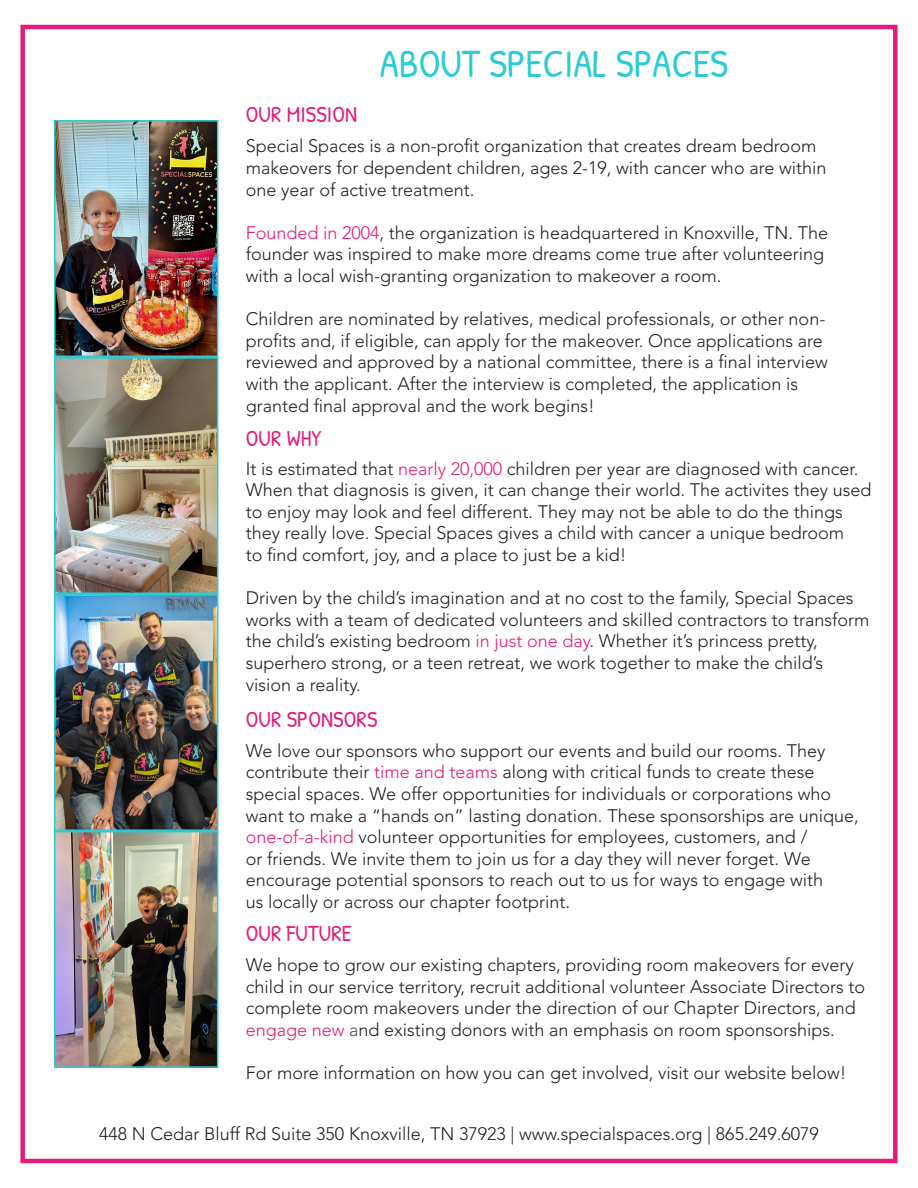
<style>
.page{position:relative;width:918px;height:1188px;background:#fff}
.page>*{position:absolute;margin:0;border:0;box-sizing:border-box;transform-origin:0 0}
.t1{font:39px "Patrick Hand SC";color:#2dccd3}
.t2{font:22.5px "Patrick Hand SC";letter-spacing:.01em;color:#e31c79}
.t3{font:300 18px/21.6px "Avenir LT Std";color:#231f20}
.s1{color:#e31c79}
.s2{color:#4c4e56}
</style>
<div class="page">
<div style="left:20px;top:25px;width:878px;height:1138px;border:4px solid #e31c79"></div>
<img style="left:57px;top:123px;width:158px;height:231px">
<div style="left:54px;top:120px;width:164px;height:237px;border:2px solid #2dccd3"></div>
<img style="left:57px;top:360px;width:158px;height:231px">
<div style="left:54px;top:357px;width:164px;height:237px;border:2px solid #2dccd3"></div>
<img style="left:57px;top:597px;width:158px;height:231px">
<div style="left:54px;top:594px;width:164px;height:237px;border:2px solid #2dccd3"></div>
<img style="left:57px;top:834px;width:158px;height:231px">
<div style="left:54px;top:831px;width:164px;height:237px;border:2px solid #2dccd3"></div>
<p class="t2" style="left:246px;top:98px;width:113px">OUR MISSION</p>
<p class="t1" style="left:380px;top:36px;width:350px">ABOUT SPECIAL SPACES</p>
<p class="t3" style="left:246px;top:135px;width:582px">Special Spaces is a non-profit organization that creates dream bedroom makeovers for dependent children, ages 2-19, with cancer who are within</p>
<p class="t3" style="left:246px;top:179px;width:230px">one year of active treatment.</p>
<p class="t3" style="left:246px;top:222px;width:584px"><span class="s1">Founded in 2004</span>, the organization is headquartered in Knoxville, TN. The founder was inspired to make more dreams come true after volunteering</p>
<p class="t3" style="left:246px;top:265px;width:477px">with a local wish-granting organization to makeover a room.</p>
<p class="t3" style="left:246px;top:308px;width:584px">Children are nominated by relatives, medical professionals, or other non&shy;profits and, if eligible, can apply for the makeover. Once applications are reviewed and approved by a national committee, there is a final interview</p>
<p class="t3" style="left:246px;top:373px;width:554px">with the applicant. After the interview is completed, the application is</p>
<p class="t3" style="left:246px;top:395px;width:351px">granted final approval and the work begins!</p>
<p class="t2" style="left:246px;top:423px;width:77px">OUR WHY</p>
<p class="t3" style="left:246px;top:458px;width:627px">It is estimated that <span class="s1">nearly 20,000</span> children per year are diagnosed with cancer.<br>When that diagnosis is given, it can change their world. The activites they used to enjoy may look and feel different. They may not be able to do the things they really love. Special Spaces gives a child with cancer a unique bedroom</p>
<p class="t3" style="left:246px;top:544px;width:382px">to find comfort, joy, and a place to just be a kid!</p>
<p class="t3" style="left:246px;top:587px;width:625px">Driven by the child’s imagination and at no cost to the family, Special Spaces works with a team of dedicated volunteers and skilled contractors to transform the child’s existing bedroom <span class="s1">in just one day</span>. Whether it’s princess pretty, superhero strong, or a teen retreat, we work together to make the child’s vision a reality.</p>
<p class="t2" style="left:246px;top:704px;width:133px">OUR SPONSORS</p>
<p class="t3" style="left:246px;top:740px;width:615px">We love our sponsors who support our events and build our rooms. They contribute their <span class="s1">time and teams</span> along with critical funds to create these special spaces. We offer opportunities for individuals or corporations who want to make a “hands on” lasting donation. These sponsorships are unique, <span class="s1">one-of-a-kind</span> volunteer opportunities for employees, customers, and /<br>or friends. We invite them to join us for a day they will never forget. We encourage potential sponsors to reach out to us for ways to engage with</p>
<p class="t3" style="left:246px;top:891px;width:326px">us locally or across our chapter footprint.</p>
<p class="t2" style="left:246px;top:918px;width:107px">OUR FUTURE</p>
<p class="t3" style="left:246px;top:954px;width:621px">We hope to grow our existing chapters, providing room makeovers for every child in our service territory, recruit additional volunteer Associate Directors to complete room makeovers under the direction of our Chapter Directors, and <span class="s1">engage new</span> <span class="s2">a</span>nd existing donors with an emphasis on room sponsorships.</p>
<p class="t3" style="left:246px;top:1062px;width:602px">For more information on how you can get involved, visit our website below!</p>
<p class="t3" style="left:99px;top:1123px;width:721px">448 N Cedar Bluff Rd Suite 350 Knoxville, TN 37923 | www.specialspaces.org | 865.249.6079</p>
</div>
